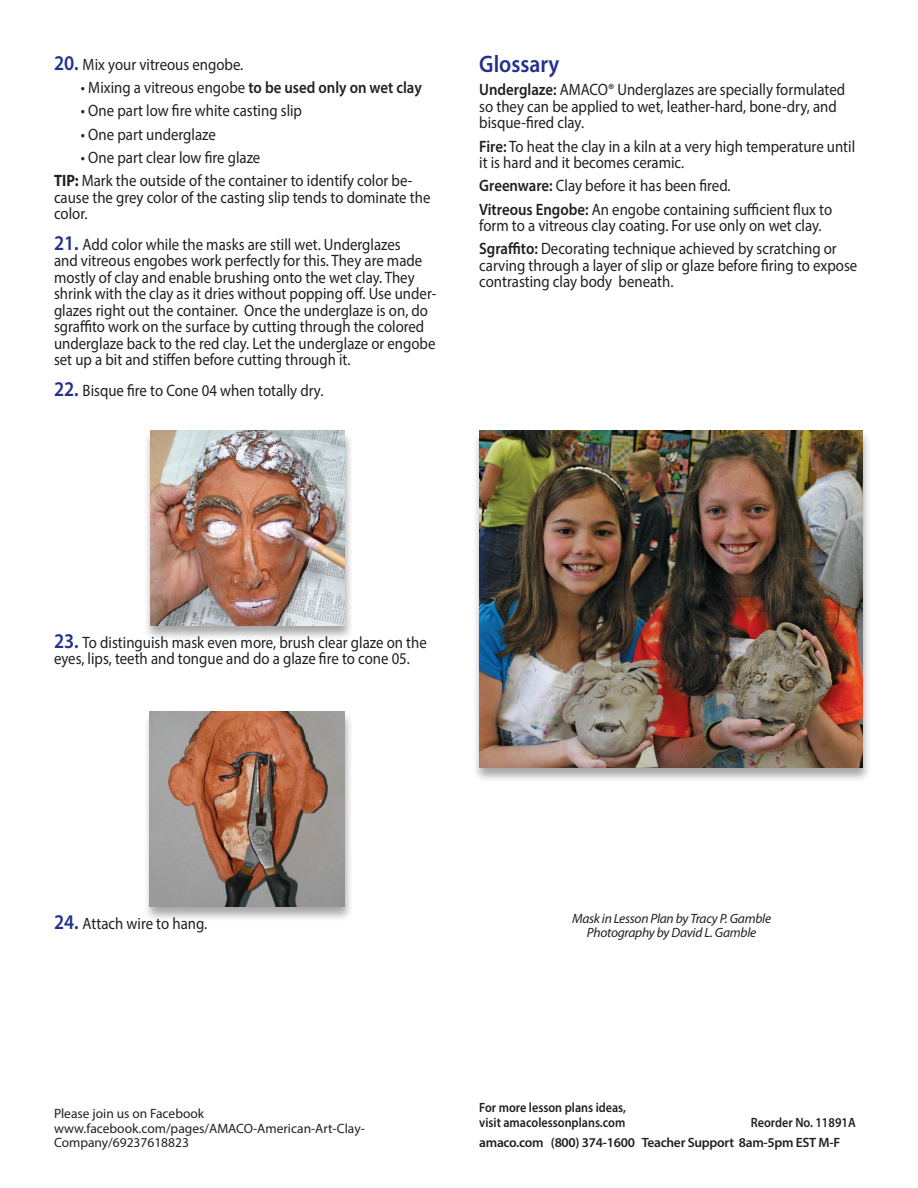
<style>
.page{position:relative;width:918px;height:1188px;background:#fff}
.page>*{position:absolute;margin:0;border:0;box-sizing:border-box;transform-origin:0 0}
.Subheads{font:600 24px "Myriad Pro";color:#24318b;scale:.9 1}
.Numbered_Text_Black{font:16.5px/16.5px "Myriad Pro";color:#231f20;scale:.9 1}
.t1{font:13.5px/13.5px "Myriad Pro";color:#231f20}
.t2{font:600 13.5px/15px "Myriad Pro";color:#231f20;scale:.9 1}
.t3{font:italic 13.5px "Myriad Pro";letter-spacing:-.02em;color:#231f20}
.t4{font:600 13.5px "Myriad Pro";letter-spacing:-.02em;color:#231f20}
.s1{font-weight:600;font-size:21px;color:#24318b}
.s2{font-weight:600}
.s3{font-weight:700}
</style>
<div class="page">
<div style="left:143px;top:430px;width:211px;height:211px;background:#231f20;opacity:.4"></div>
<img style="left:150px;top:431px;width:195px;height:194px">
<div style="left:143px;top:711px;width:211px;height:211px;background:#231f20;opacity:.4"></div>
<img style="left:150px;top:712px;width:194px;height:194px">
<div style="left:472px;top:430px;width:400px;height:353px;background:#231f20;opacity:.4"></div>
<img style="left:479px;top:431px;width:383px;height:337px">
<p class="Numbered_Text_Black" style="left:54px;top:56px;width:212px"><span class="s1">20.</span> Mix your vitreous engobe.</p>
<p class="Numbered_Text_Black" style="left:81px;top:79px;width:380px">• Mixing a vitreous engobe <span class="s2">to be used only on wet clay</span></p>
<p class="Numbered_Text_Black" style="left:81px;top:102px;width:247px">• One part low fire white casting slip</p>
<p class="Numbered_Text_Black" style="left:81px;top:125px;width:151px">• One part underglaze</p>
<p class="Numbered_Text_Black" style="left:81px;top:149px;width:201px">• One part clear low fire glaze</p>
<p class="Numbered_Text_Black" style="left:54px;top:172px;width:420px"><span class="s3">TIP:</span> Mark the outside of the container to identify color be&shy;cause the grey color of the casting slip tends to dominate the color.</p>
<p class="Numbered_Text_Black" style="left:54px;top:236px;width:426px"><span class="s1">21.</span> Add color while the masks are still wet. Underglazes<br>and vitreous engobes work perfectly for this. They are made mostly of clay and enable brushing onto the wet clay. They shrink with the clay as it dries without popping off. Use under&shy;glazes right out the container. Once the underglaze is on, do sgraffito work on the surface by cutting through the colored underglaze back to the red clay. Let the underglaze or engobe set up a bit and stiffen before cutting through it.</p>
<p class="Numbered_Text_Black" style="left:54px;top:382px;width:301px"><span class="s1">22.</span> Bisque fire to Cone 04 when totally dry.</p>
<p class="Subheads" style="left:479px;top:49px;width:91px">Glossary</p>
<p class="Numbered_Text_Black" style="left:479px;top:81px;width:408px"><span class="s2">Underglaze:</span> AMACO® Underglazes are specially formulated so they can be applied to wet, leather-hard, bone-dry, and bisque-fired clay.</p>
<p class="Numbered_Text_Black" style="left:479px;top:137px;width:419px"><span class="s2">Fire:</span> To heat the clay in a kiln at a very high temperature until it is hard and it becomes ceramic.</p>
<p class="Numbered_Text_Black" style="left:479px;top:177px;width:281px"><span class="s2">Greenware:</span> Clay before it has been fired.</p>
<p class="Numbered_Text_Black" style="left:479px;top:200px;width:394px"><span class="s2">Vitreous Engobe:</span> An engobe containing sufficient flux to form to a vitreous clay coating. For use only on wet clay.</p>
<p class="Numbered_Text_Black" style="left:479px;top:240px;width:422px"><span class="s2">Sgraffito:</span> Decorating technique achieved by scratching or carving through a layer of slip or glaze before firing to expose contrasting clay body beneath.</p>
<p class="Numbered_Text_Black" style="left:54px;top:634px;width:416px"><span class="s1">23.</span> To distinguish mask even more, brush clear glaze on the eyes, lips, teeth and tongue and do a glaze fire to cone 05.</p>
<p class="Numbered_Text_Black" style="left:54px;top:915px;width:172px"><span class="s1">24.</span> Attach wire to hang.</p>
<p class="t1" style="left:54px;top:1106px;width:152px">Please join us on Facebook</p>
<p class="t1" style="left:54px;top:1122px;width:312px">www.facebook.com/pages/AMACO-American-Art-Clay-<br>Company/69237618823</p>
<p class="t3" style="left:572px;top:911px;width:201px">Mask in Lesson Plan by Tracy P. Gamble</p>
<p class="t3" style="left:587px;top:924px;width:171px">Photography by David L. Gamble</p>
<p class="t2" style="left:479px;top:1099px;width:165px">For more lesson plans ideas, visit amacolessonplans.com</p>
<p class="t2" style="left:751px;top:1114px;width:118px">Reorder No. 11891A</p>
<p class="t4" style="left:479px;top:1134px;width:363px">amaco.com (800) 374-1600 Teacher Support 8am-5pm EST M-F</p>
</div>
